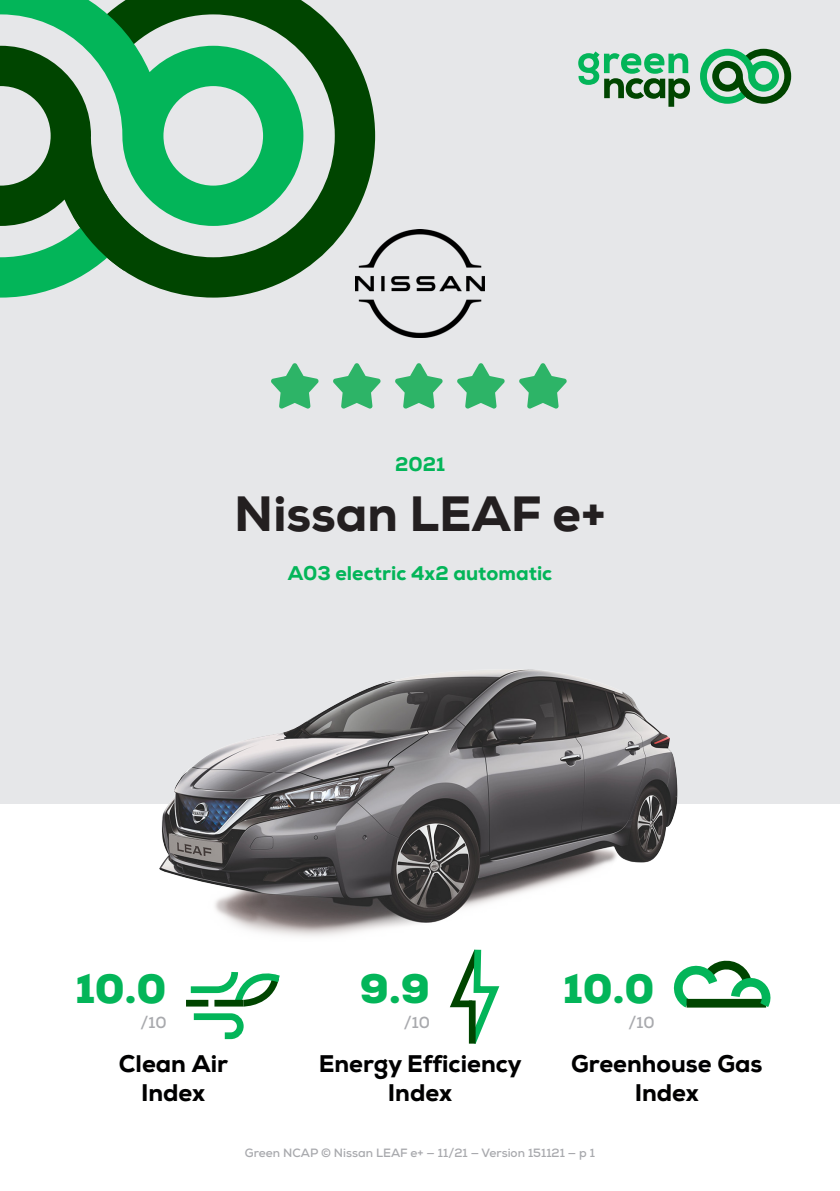
<style>
.page{position:relative;width:840px;height:1191px;background:#fff}
.page>*{position:absolute;margin:0;border:0;box-sizing:border-box;transform-origin:0 0}
.t1{font:800 49.4px "Nexa";color:#231f20}
.Index_score{font:900 40px "Nexa";color:#03b559}
.Index_title{font:800 24px "Nexa";color:#000001}
.Subtitle{font:800 19.8px "Nexa";color:#03b559}
.t2{font:700 16px "Nexa";color:#a8a9ad}
.AdditionalInfo{font:700 12px "Nexa";color:#a8a9ad}
</style>
<div class="page">
<div style="left:0;top:0;width:839px;height:803px;background:#e6e7e9"></div>
<svg style="left:303px;top:1px;width:72px;height:270px;fill:#004500"></svg>
<svg style="left:0;top:0;width:303px;height:297px"></svg>
<svg style="left:73px;top:194px;width:71px;height:77px"></svg>
<svg style="left:578px;top:51px;width:111px;height:56px"></svg>
<svg style="left:700px;top:49px;width:90px;height:55px"></svg>
<img style="left:145px;top:669px;width:549px;height:268px">
<img style="left:355px;top:229px;width:129px;height:108px">
<svg style="left:271px;top:363px;width:48px;height:46px"></svg>
<svg style="left:333px;top:363px;width:48px;height:46px"></svg>
<svg style="left:395px;top:363px;width:48px;height:46px"></svg>
<svg style="left:457px;top:363px;width:48px;height:46px"></svg>
<svg style="left:519px;top:363px;width:48px;height:46px"></svg>
<svg style="left:186px;top:972px;width:94px;height:68px"></svg>
<div style="left:214px;top:999px;width:29px;height:7px;background:#004500"></div>
<svg style="left:673px;top:960px;width:94px;height:48px"></svg>
<svg style="left:450px;top:949px;width:50px;height:95px"></svg>
<div style="left:468px;top:1000px;width:7px;height:43px;background:#004500"></div>
<p class="Subtitle" style="left:395px;top:452px;width:51px">2021</p>
<p class="t1" style="left:234px;top:482px;width:373px">Nissan LEAF e+</p>
<p class="Subtitle" style="left:287px;top:560px;width:266px">A03 electric 4x2 automatic</p>
<p class="Index_score" style="left:75px;top:962px;width:93px">10.0</p>
<p class="t2" style="left:140px;top:1011px;width:28px">/10</p>
<p class="Index_title" style="left:119px;top:1048px;width:111px">Clean Air</p>
<p class="Index_title" style="left:141px;top:1077px;width:66px">Index</p>
<p class="Index_score" style="left:359px;top:962px;width:71px">9.9</p>
<p class="t2" style="left:403px;top:1011px;width:28px">/10</p>
<p class="Index_title" style="left:319px;top:1048px;width:204px">Energy Efficiency</p>
<p class="Index_title" style="left:387px;top:1077px;width:66px">Index</p>
<p class="Index_score" style="left:563px;top:962px;width:93px">10.0</p>
<p class="t2" style="left:628px;top:1011px;width:28px">/10</p>
<p class="Index_title" style="left:570px;top:1048px;width:193px">Greenhouse Gas</p>
<p class="Index_title" style="left:634px;top:1077px;width:66px">Index</p>
<p class="AdditionalInfo" style="left:245px;top:1145px;width:351px">Green NCAP © Nissan LEAF e+ — 11/21 — Version 151121 — p 1</p>
</div>
